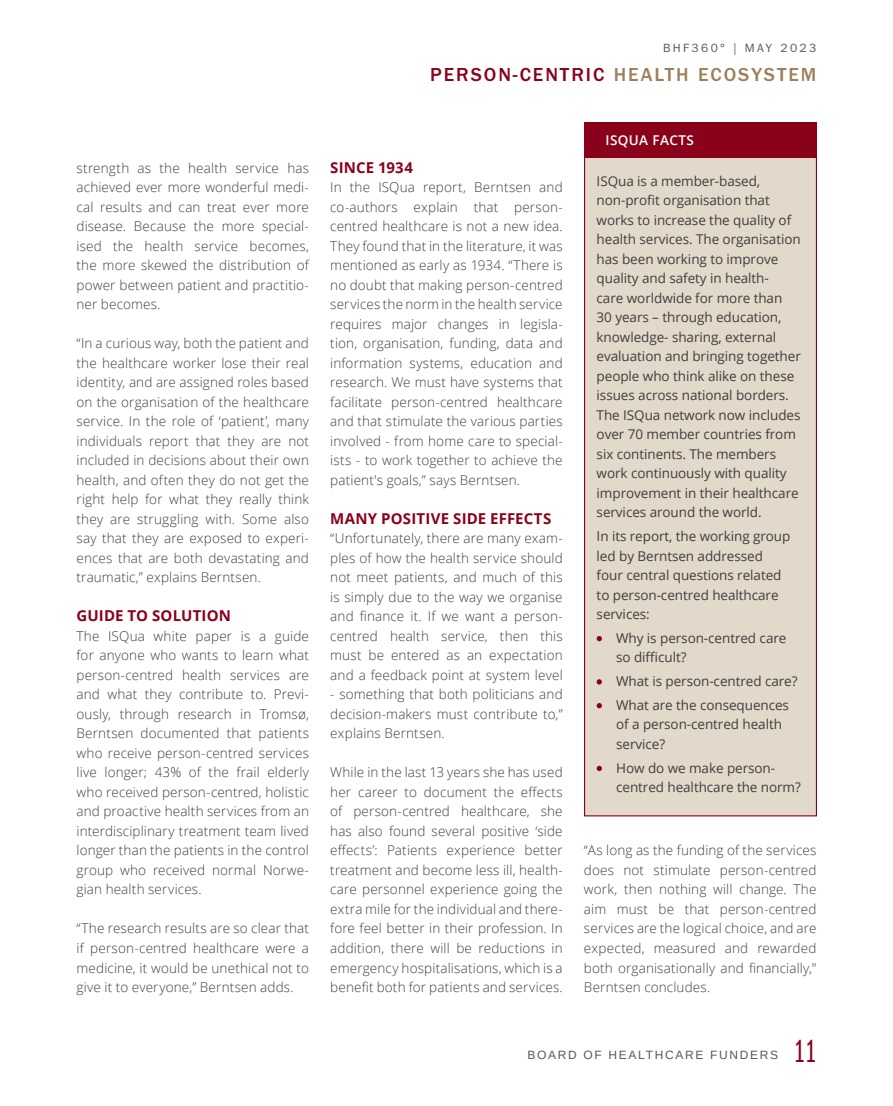
<style>
.page{position:relative;width:893px;height:1106px;background:#fff}
.page>*{position:absolute;margin:0;border:0;box-sizing:border-box;transform-origin:0 0}
.t1{font:33px "ITC Franklin Gothic Std Bk X Cp";color:#8a011b}
.Footer_Master_page{font:500 19.5px "ITC Franklin Gothic Std";letter-spacing:.1em;color:#9b805c}
.Article_Xhead{font:700 15px "Open Sans";letter-spacing:.01em;color:#8a011b}
.body_hypen{font:300 13.5px/19.5px "Open Sans";letter-spacing:.01em;color:#3e3e3f;text-align:justify}
.Box-copy{font:13.5px/19.5px "Open Sans";letter-spacing:-.005em;color:#3e3e3f}
.Box-bullets{font:13.5px/19.5px "Open Sans";letter-spacing:-.005em;color:#3e3e3f}
.Box-head{font:600 13.5px "Open Sans";letter-spacing:.03em;color:#fff}
.t2{font:12px "Arimo";letter-spacing:.14em;color:#57585a}
.t3{font:12px "ITC Franklin Gothic Std";letter-spacing:.2em;color:#57585a}
.s1{color:#8a011b}
</style>
<div class="page">
<div style="left:584px;top:122px;width:233px;height:694px;background:#e3d9ca;border:1px solid #8a011b"></div>
<svg style="left:597px;top:636px;width:5px;height:5px"></svg>
<svg style="left:597px;top:679px;width:5px;height:5px"></svg>
<svg style="left:597px;top:703px;width:5px;height:5px"></svg>
<svg style="left:597px;top:765px;width:5px;height:6px"></svg>
<div style="left:584px;top:123px;width:233px;height:35px;background:#8a011b"></div>
<p class="t3" style="left:663px;top:41px;width:155px">BHF360° | MAY 2023</p>
<p class="Footer_Master_page" style="left:430px;top:63px;width:388px"><span class="s1">PERSON-CENTRIC</span> HEALTH ECOSYSTEM</p>
<p class="body_hypen" style="left:77px;top:158px;width:234px">strength as the health service has achieved ever more wonderful medi&shy;cal results and can treat ever more disease. Because the more special&shy;ised the health service becomes, the more skewed the distribution of power between patient and practitio&shy;ner becomes.</p>
<p class="body_hypen" style="left:77px;top:333px;width:234px">“In a curious way, both the patient and the healthcare worker lose their real identity, and are assigned roles based on the organisation of the healthcare service. In the role of ‘patient’, many individuals report that they are not included in decisions about their own health, and often they do not get the right help for what they really think they are struggling with. Some also say that they are exposed to experi&shy;ences that are both devastating and traumatic,” explains Berntsen.</p>
<p class="Article_Xhead" style="left:77px;top:605px;width:156px">GUIDE TO SOLUTION</p>
<p class="body_hypen" style="left:77px;top:626px;width:234px">The ISQua white paper is a guide for anyone who wants to learn what person-centred health services are and what they contribute to. Previ&shy;ously, through research in Tromsø, Berntsen documented that patients who receive person-centred services live longer; 43% of the frail elderly who received person-centred, holistic and proactive health services from an interdisciplinary treatment team lived longer than the patients in the control group who received normal Norwe&shy;gian health services.</p>
<p class="body_hypen" style="left:77px;top:918px;width:234px">“The research results are so clear that if person-centred healthcare were a medicine, it would be unethical not to give it to everyone,” Berntsen adds.</p>
<p class="Article_Xhead" style="left:330px;top:157px;width:84px">SINCE 1934</p>
<p class="body_hypen" style="left:330px;top:177px;width:234px">In the ISQua report, Berntsen and co-authors explain that person&shy;centred healthcare is not a new idea.<br>They found that in the literature, it was mentioned as early as 1934. “There is no doubt that making person-centred services the norm in the health service requires major changes in legisla&shy;tion, organisation, funding, data and information systems, education and research. We must have systems that facilitate person-centred healthcare and that stimulate the various parties involved - from home care to special&shy;ists - to work together to achieve the patient's goals,” says Berntsen.</p>
<p class="Article_Xhead" style="left:330px;top:508px;width:223px">MANY POSITIVE SIDE EFFECTS</p>
<p class="body_hypen" style="left:330px;top:528px;width:234px">“Unfortunately, there are many exam&shy;ples of how the health service should not meet patients, and much of this is simply due to the way we organise and finance it. If we want a person&shy;centred health service, then this must be entered as an expectation and a feedback point at system level</p>
<p class="body_hypen" style="left:330px;top:684px;width:234px">- something that both politicians and decision-makers must contribute to,” explains Berntsen.</p>
<p class="body_hypen" style="left:330px;top:762px;width:234px">While in the last 13 years she has used her career to document the effects of person-centred healthcare, she has also found several positive ‘side effects’: Patients experience better treatment and become less ill, health&shy;care personnel experience going the extra mile for the individual and there&shy;fore feel better in their profession. In addition, there will be reductions in emergency hospitalisations, which is a benefit both for patients and services.</p>
<p class="Box-head" style="left:605px;top:131px;width:90px">ISQUA FACTS</p>
<p class="Box-copy" style="left:597px;top:171px;width:206px">ISQua is a member-based, non-profit organisation that works to increase the quality of health services. The organisation has been working to improve quality and safety in health-<br>care worldwide for more than<br>30 years – through education, knowledge- sharing, external evaluation and bringing together people who think alike on these issues across national borders.<br>The ISQua network now includes over 70 member countries from six continents. The members work continuously with quality improvement in their healthcare services around the world.</p>
<p class="Box-copy" style="left:597px;top:526px;width:195px">In its report, the working group led by Berntsen addressed four central questions related to person-centred healthcare services:</p>
<p class="Box-bullets" style="left:616px;top:628px;width:172px">Why is person-centred care so difficult?</p>
<p class="Box-bullets" style="left:616px;top:671px;width:183px">What is person-centred care?</p>
<p class="Box-bullets" style="left:616px;top:695px;width:174px">What are the consequences of a person-centred health service?</p>
<p class="Box-bullets" style="left:616px;top:757px;width:186px">How do we make person&shy;centred healthcare the norm?</p>
<p class="body_hypen" style="left:584px;top:840px;width:234px">“As long as the funding of the services does not stimulate person-centred work, then nothing will change. The aim must be that person-centred services are the logical choice, and are expected, measured and rewarded both organisationally and financially," Berntsen concludes.</p>
<p class="t2" style="left:527px;top:1047px;width:252px">BOARD OF HEALTHCARE FUNDERS</p>
<h1 class="t1" style="left:794px;top:1034px;width:24px">11</h1>
</div>
